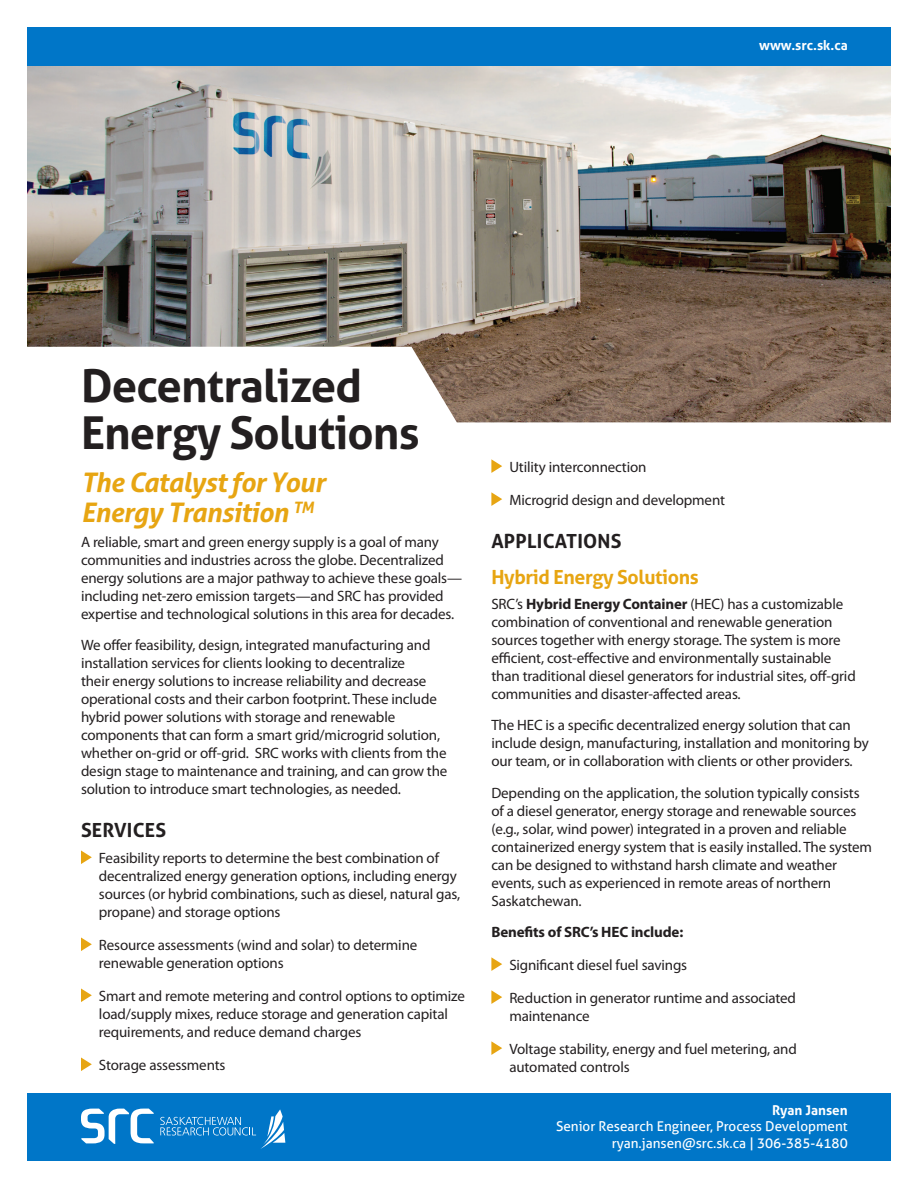
<style>
.page{position:relative;width:918px;height:1188px;background:#fff}
.page>*{position:absolute;margin:0;border:0;box-sizing:border-box;transform-origin:0 0}
.t1{font:700 45.45px/47.2px "Aller";letter-spacing:-.02em;color:#231f20}
.t2{font:italic 700 27px/30px "Aller";letter-spacing:-.02em;color:#e7a512}
.t3{font:700 19.5px "Aller";letter-spacing:-.02em;color:#e7a512}
.t4{font:700 19.5px "Aller";letter-spacing:.01em;color:#231f20}
.t5{font:15px/18px "Myriad Pro";letter-spacing:-.01em;color:#231f20}
.t6{font:700 15px "Myriad Pro";letter-spacing:-.01em;color:#231f20}
.t7{font:13.5px/16.5px "Aller";color:#fff;text-align:right}
.t8{font:700 13.5px "Aller";color:#fff}
.s1{font-weight:700}
</style>
<div class="page">
<img style="left:27px;top:65px;width:864px;height:357px">
<svg style="left:81px;top:850px;width:11px;height:14px"></svg>
<svg style="left:81px;top:937px;width:11px;height:14px"></svg>
<svg style="left:81px;top:988px;width:11px;height:14px"></svg>
<svg style="left:81px;top:1057px;width:11px;height:14px"></svg>
<svg style="left:491px;top:459px;width:11px;height:14px"></svg>
<svg style="left:491px;top:492px;width:11px;height:14px"></svg>
<svg style="left:491px;top:957px;width:11px;height:14px"></svg>
<svg style="left:491px;top:990px;width:11px;height:14px"></svg>
<svg style="left:491px;top:1041px;width:11px;height:14px"></svg>
<div style="left:27px;top:27px;width:864px;height:38px;background:#0076c8"></div>
<div style="left:27px;top:1094px;width:864px;height:67px;background:#0076c8"></div>
<svg style="left:81px;top:1109px;width:73px;height:35px"></svg>
<svg style="left:160px;top:1109px;width:125px;height:40px"></svg>
<p class="t8" style="left:759px;top:37px;width:90px">www.src.sk.ca</p>
<h1 class="t1" style="left:81px;top:362px;width:340px">Decentralized<br>Energy Solutions</h1>
<h2 class="t2" style="left:81px;top:467px;width:246px">The Catalyst for Your<br>Energy Transition <sup>TM</sup></h2>
<p class="t5" style="left:81px;top:533px;width:383px">A reliable, smart and green energy supply is a goal of many communities and industries across the globe. Decentralized energy solutions are a major pathway to achieve these goals— including net-zero emission targets—and SRC has provided expertise and technological solutions in this area for decades.</p>
<p class="t5" style="left:81px;top:636px;width:368px">We offer feasibility, design, integrated manufacturing and installation services for clients looking to decentralize<br>their energy solutions to increase reliability and decrease operational costs and their carbon footprint. These include hybrid power solutions with storage and renewable components that can form a smart grid/microgrid solution, whether on-grid or off-grid. SRC works with clients from the design stage to maintenance and training, and can grow the solution to introduce smart technologies, as needed.</p>
<h3 class="t4" style="left:81px;top:818px;width:87px">SERVICES</h3>
<p class="t5" style="left:99px;top:849px;width:363px">Feasibility reports to determine the best combination of decentralized energy generation options, including energy sources (or hybrid combinations, such as diesel, natural gas, propane) and storage options</p>
<p class="t5" style="left:99px;top:936px;width:320px">Resource assessments (wind and solar) to determine renewable generation options</p>
<p class="t5" style="left:99px;top:987px;width:368px">Smart and remote metering and control options to optimize load/supply mixes, reduce storage and generation capital requirements, and reduce demand charges</p>
<p class="t5" style="left:99px;top:1056px;width:128px">Storage assessments</p>
<p class="t5" style="left:509px;top:458px;width:139px">Utility interconnection</p>
<p class="t5" style="left:509px;top:491px;width:217px">Microgrid design and development</p>
<h3 class="t4" style="left:491px;top:529px;width:132px">APPLICATIONS</h3>
<h3 class="t3" style="left:491px;top:565px;width:209px">Hybrid Energy Solutions</h3>
<p class="t5" style="left:491px;top:594px;width:366px">SRC’s <span class="s1">Hybrid Energy Container</span> (HEC) has a customizable combination of conventional and renewable generation sources together with energy storage. The system is more efficient, cost-effective and environmentally sustainable than traditional diesel generators for industrial sites, off-grid communities and disaster-affected areas.</p>
<p class="t5" style="left:491px;top:716px;width:379px">The HEC is a specific decentralized energy solution that can include design, manufacturing, installation and monitoring by our team, or in collaboration with clients or other providers.</p>
<p class="t5" style="left:491px;top:783px;width:382px">Depending on the application, the solution typically consists of a diesel generator, energy storage and renewable sources (e.g., solar, wind power) integrated in a proven and reliable containerized energy system that is easily installed. The system can be designed to withstand harsh climate and weather events, such as experienced in remote areas of northern Saskatchewan.</p>
<p class="t6" style="left:491px;top:922px;width:193px">Benefits of SRC’s HEC include:</p>
<p class="t5" style="left:509px;top:948px;width:288px;line-height:33px">Significant diesel fuel savings<br>Reduction in generator runtime and associated</p>
<p class="t5" style="left:509px;top:1007px;width:82px">maintenance</p>
<p class="t5" style="left:509px;top:1040px;width:289px">Voltage stability, energy and fuel metering, and automated controls</p>
<p class="t8" style="left:772px;top:1101px;width:77px">Ryan Jansen</p>
<p class="t7" style="left:556px;top:1118px;width:293px">Senior Research Engineer, Process Development ryan.jansen@src.sk.ca | 306-385-4180</p>
</div>
